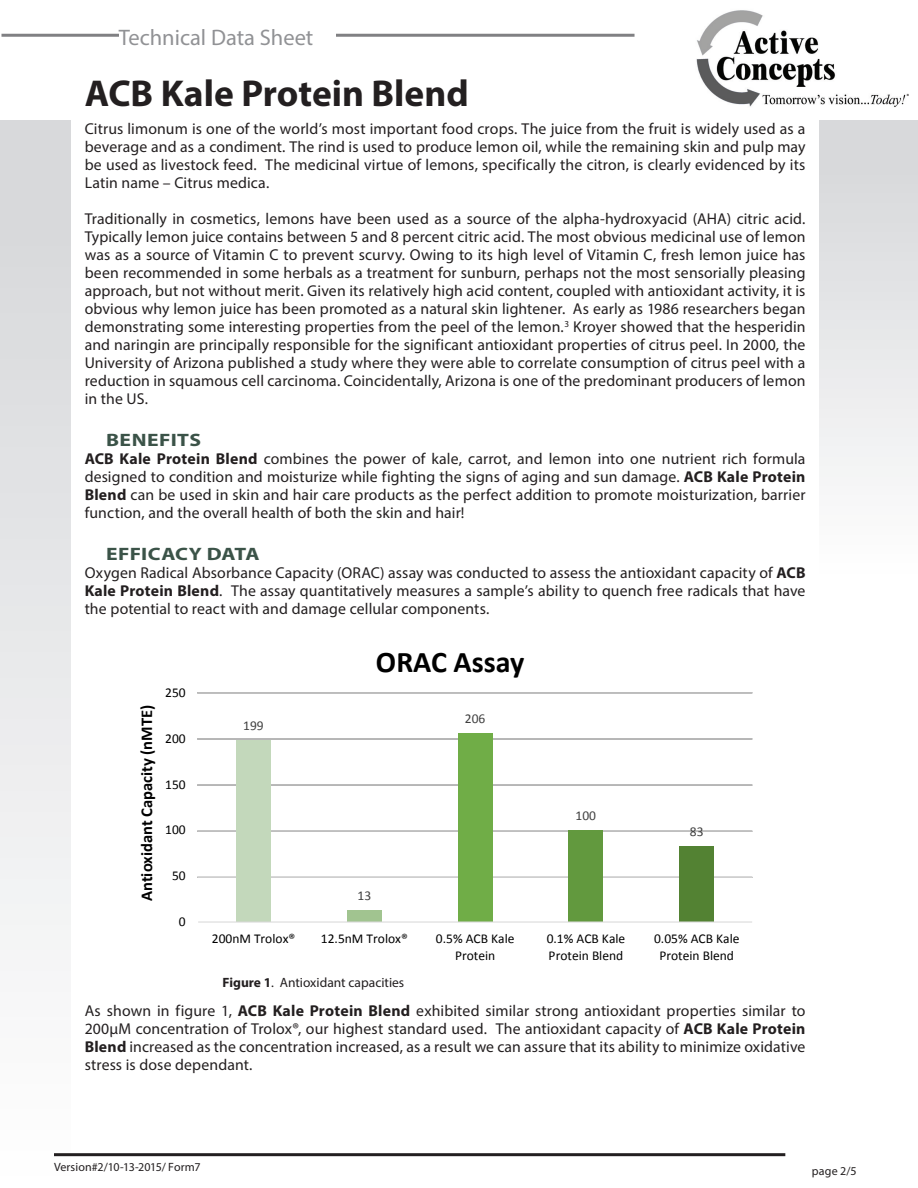
<style>
.page{position:relative;width:918px;height:1188px;background:#fff}
.page>*{position:absolute;margin:0;border:0;box-sizing:border-box;transform-origin:0 0}
.t1{font:700 37.5px "Myriad Pro";color:#231f20}
.t2{font:700 30px "Calibri";color:#000}
.t3{font:22.5px "Myriad Pro";color:#919295}
.t4{font:700 18px "Myriad Pro";letter-spacing:.02em;color:#3b5348;scale:1.2 1}
.t5{font:700 16.5px "Calibri";letter-spacing:-.005em;color:#000}
.t6{font:15.75px/18px "Myriad Pro";letter-spacing:.005em;color:#231f20;text-align:justify}
.t7{font:13.5px/16.5px "Calibri";color:#000;text-align:center}
.t8{font:13.5px "Myriad Pro";color:#231f20}
.t9{font:13.5px "Calibri";color:#404040}
.t10{font:12px "Myriad Pro";letter-spacing:.005em;color:#231f20}
.s1{font-weight:700}
</style>
<div class="page">
<hr style="left:2px;top:34px;width:633px;height:3px;background:#808083">
<div style="left:119px;top:28px;width:217px;height:31px;background:#fff"></div>
<div style="left:819px;top:120px;width:99px;height:459px;background:linear-gradient(to bottom,#d4d5d8,#fefefe)"></div>
<div style="left:0;top:120px;width:71px;height:1068px;background:linear-gradient(to bottom,#d4d5d8,#fefefe)"></div>
<hr style="left:54px;top:1153px;width:731px;height:3px;background:#231f20">
<img style="left:696px;top:10px;width:213px;height:97px">
<img style="left:198px;top:693px;width:555px;height:184px">
<div style="left:236px;top:740px;width:35px;height:182px;background:#c3d8bb"></div>
<div style="left:347px;top:910px;width:35px;height:12px;background:#a1c490"></div>
<div style="left:458px;top:734px;width:35px;height:188px;background:#70ad47"></div>
<div style="left:569px;top:831px;width:34px;height:91px;background:#62993e"></div>
<div style="left:679px;top:846px;width:35px;height:76px;background:#538233"></div>
<hr style="left:198px;top:921px;width:554px;height:2px;background:#d9d9d9">
<p class="t3" style="left:119px;top:23px;width:196px">Technical Data Sheet</p>
<p class="t1" style="left:85px;top:69px;width:386px">ACB Kale Protein Blend</p>
<p class="t6" style="left:85px;top:120px;width:722px">Citrus limonum is one of the world’s most important food crops. The juice from the fruit is widely used as a beverage and as a condiment. The rind is used to produce lemon oil, while the remaining skin and pulp may be used as livestock feed. The medicinal virtue of lemons, specifically the citron, is clearly evidenced by its Latin name – Citrus medica.</p>
<p class="t6" style="left:85px;top:210px;width:722px">Traditionally in cosmetics, lemons have been used as a source of the alpha-hydroxyacid (AHA) citric acid.<br>Typically lemon juice contains between 5 and 8 percent citric acid. The most obvious medicinal use of lemon was as a source of Vitamin C to prevent scurvy. Owing to its high level of Vitamin C, fresh lemon juice has been recommended in some herbals as a treatment for sunburn, perhaps not the most sensorially pleasing approach, but not without merit. Given its relatively high acid content, coupled with antioxidant activity, it is obvious why lemon juice has been promoted as a natural skin lightener. As early as 1986 researchers began demonstrating some interesting properties from the peel of the lemon.<sup>3</sup> Kroyer showed that the hesperidin and naringin are principally responsible for the significant antioxidant properties of citrus peel. In 2000, the University of Arizona published a study where they were able to correlate consumption of citrus peel with a reduction in squamous cell carcinoma. Coincidentally, Arizona is one of the predominant producers of lemon in the US.</p>
<p class="t4" style="left:106px;top:429px;width:81px">BENEFITS</p>
<p class="t6" style="left:85px;top:450px;width:722px"><span class="s1">ACB Kale Protein Blend</span> combines the power of kale, carrot, and lemon into one nutrient rich formula designed to condition and moisturize while fighting the signs of aging and sun damage. <span class="s1">ACB Kale Protein Blend</span> can be used in skin and hair care products as the perfect addition to promote moisturization, barrier function, and the overall health of both the skin and hair!</p>
<p class="t4" style="left:106px;top:543px;width:129px">EFFICACY DATA</p>
<p class="t6" style="left:85px;top:564px;width:722px">Oxygen Radical Absorbance Capacity (ORAC) assay was conducted to assess the antioxidant capacity of <span class="s1">ACB Kale Protein Blend</span>. The assay quantitatively measures a sample’s ability to quench free radicals that have the potential to react with and damage cellular components.</p>
<p class="t5" style="left:136px;top:901px;width:198px;rotate:-90deg">Antioxidant Capacity (nMTE)</p>
<p class="t7" style="left:165px;top:685px;width:22px">250</p>
<p class="t7" style="left:165px;top:730px;width:22px">200</p>
<p class="t7" style="left:165px;top:776px;width:22px">150</p>
<p class="t7" style="left:165px;top:822px;width:22px">100</p>
<p class="t7" style="left:172px;top:867px;width:15px">50</p>
<p class="t7" style="left:179px;top:913px;width:8px">0</p>
<p class="t9" style="left:243px;top:717px;width:22px">199</p>
<p class="t2" style="left:376px;top:643px;width:150px">ORAC Assay</p>
<p class="t9" style="left:357px;top:887px;width:15px">13</p>
<p class="t9" style="left:465px;top:710px;width:22px">206</p>
<p class="t9" style="left:576px;top:807px;width:22px">100</p>
<p class="t9" style="left:690px;top:823px;width:15px">83</p>
<p class="t7" style="left:212px;top:931px;width:85px">200nM Trolox®</p>
<p class="t7" style="left:321px;top:931px;width:88px">12.5nM Trolox®</p>
<p class="t7" style="left:436px;top:931px;width:80px">0.5% ACB Kale<br>Protein</p>
<p class="t7" style="left:547px;top:931px;width:80px;text-align:left">0.1% ACB Kale<br>Protein Blend</p>
<p class="t7" style="left:654px;top:931px;width:87px">0.05% ACB Kale<br>Protein Blend</p>
<p class="t8" style="left:223px;top:974px;width:183px"><span class="s1">Figure 1</span>. Antioxidant capacities</p>
<p class="t6" style="left:85px;top:1002px;width:722px">As shown in figure 1, <span class="s1">ACB Kale Protein Blend</span> exhibited similar strong antioxidant properties similar to 200µM concentration of Trolox®, our highest standard used. The antioxidant capacity of <span class="s1">ACB Kale Protein Blend</span> increased as the concentration increased, as a result we can assure that its ability to minimize oxidative stress is dose dependant.</p>
<p class="t10" style="left:54px;top:1160px;width:148px">Version#2/10-13-2015/ Form7</p>
<p class="t10" style="left:812px;top:1164px;width:46px">page 2/5</p>
</div>
